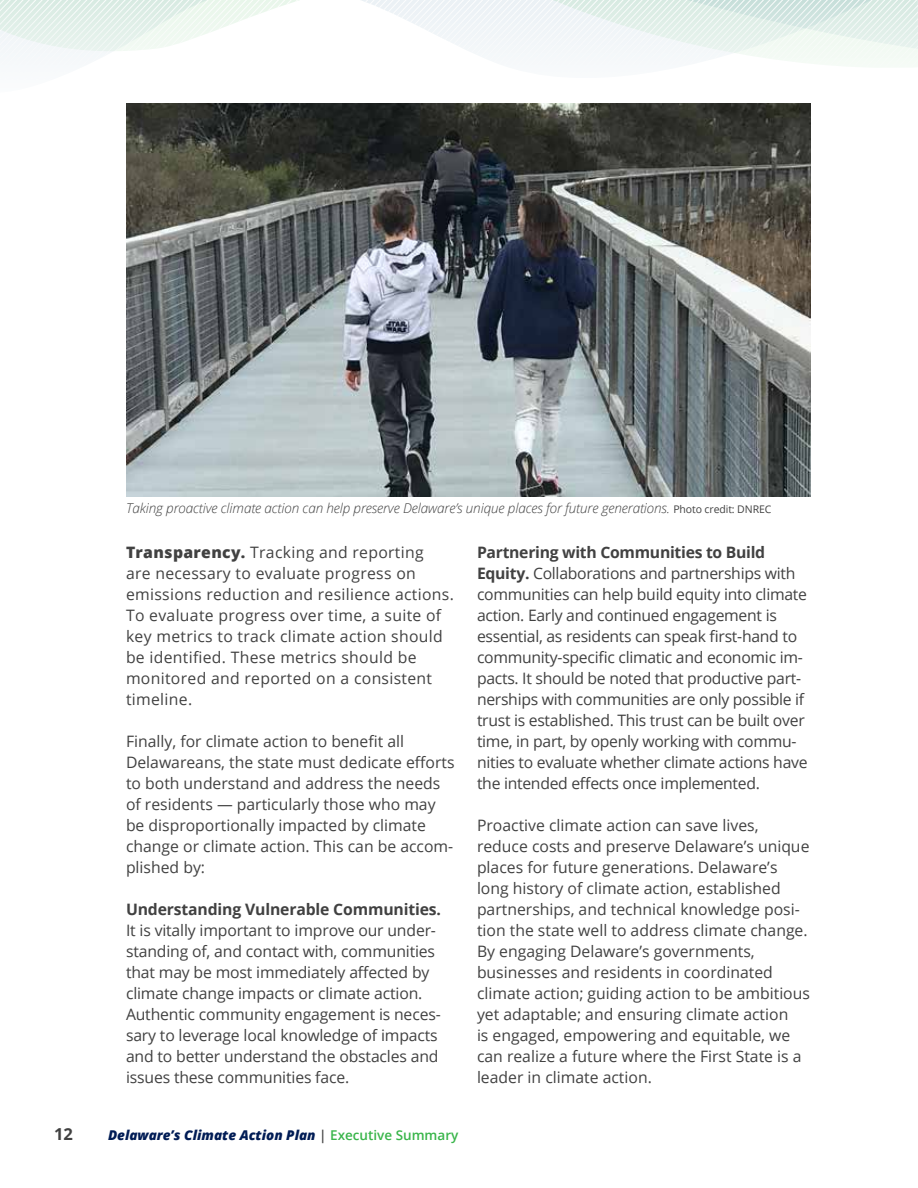
<style>
.page{position:relative;width:918px;height:1188px;background:#fff}
.page>*{position:absolute;margin:0;border:0;box-sizing:border-box;transform-origin:0 0}
.t1{font:700 16.5px "Open Sans";color:#414141}
.t2{font:15.75px/21px "Open Sans";color:#414141}
.t3{font:15.75px/21px "Open Sans";letter-spacing:-.02em;color:#414141}
.t4{font:15.75px/21px "Open Sans";letter-spacing:.02em;color:#414141}
.t5{font:700 15.75px "Open Sans";letter-spacing:-.01em;color:#414141}
.t6{font:italic 300 13.5px "Open Sans";letter-spacing:-.01em;color:#414141}
.t7{font:italic 800 13.5px "Open Sans";color:#001c55}
.s1{font-weight:400;font-style:normal;font-size:10.5px}
.s2{font-weight:800}
.s3{font-weight:600;font-style:normal;color:#414141}
.s4{font-weight:600;font-style:normal;color:#39b54a}
.s5{font-weight:700}
</style>
<div class="page">
<svg style="left:288px;top:0;width:271px;height:104px"></svg>
<svg style="left:882px;top:0;width:36px;height:63px"></svg>
<svg style="left:0;top:0;width:288px;height:104px"></svg>
<svg style="left:559px;top:0;width:323px;height:149px"></svg>
<img style="left:126px;top:104px;width:684px;height:392px">
<p class="t6" style="left:126px;top:499px;width:647px">Taking proactive climate action can help preserve Delaware’s unique places for future generations. <span class="s1">Photo credit: DNREC</span></p>
<p class="t4" style="left:126px;top:541px;width:329px"><span class="s2">Transparency.</span> Tracking and reporting<br>are necessary to evaluate progress on emissions reduction and resilience actions.<br>To evaluate progress over time, a suite of key metrics to track climate action should be identified. These metrics should be monitored and reported on a consistent timeline.</p>
<p class="t2" style="left:126px;top:730px;width:330px">Finally, for climate action to benefit all Delawareans, the state must dedicate efforts to both understand and address the needs of residents — particularly those who may be disproportionally impacted by climate change or climate action. This can be accom&shy;plished by:</p>
<p class="t5" style="left:126px;top:898px;width:317px">Understanding Vulnerable Communities.</p>
<p class="t2" style="left:126px;top:919px;width:316px">It is vitally important to improve our under&shy;standing of, and contact with, communities that may be most immediately affected by climate change impacts or climate action.<br>Authentic community engagement is neces&shy;sary to leverage local knowledge of impacts and to better understand the obstacles and issues these communities face.</p>
<p class="t1" style="left:54px;top:1122px;width:20px">12</p>
<p class="t7" style="left:108px;top:1125px;width:352px">Delaware’s Climate Action Plan <span class="s3">|</span> <span class="s4">Executive Summary</span></p>
<p class="t3" style="left:477px;top:541px;width:332px"><span class="s5">Partnering with Communities to Build Equity.</span> Collaborations and partnerships with communities can help build equity into climate action. Early and continued engagement is essential, as residents can speak first-hand to community-specific climatic and economic im&shy;pacts. It should be noted that productive part&shy;nerships with communities are only possible if trust is established. This trust can be built over time, in part, by openly working with commu&shy;nities to evaluate whether climate actions have the intended effects once implemented.</p>
<p class="t2" style="left:477px;top:814px;width:335px">Proactive climate action can save lives, reduce costs and preserve Delaware’s unique places for future generations. Delaware’s long history of climate action, established partnerships, and technical knowledge posi&shy;tion the state well to address climate change.<br>By engaging Delaware’s governments, businesses and residents in coordinated climate action; guiding action to be ambitious yet adaptable; and ensuring climate action<br>is engaged, empowering and equitable, we can realize a future where the First State is a leader in climate action.</p>
</div>
